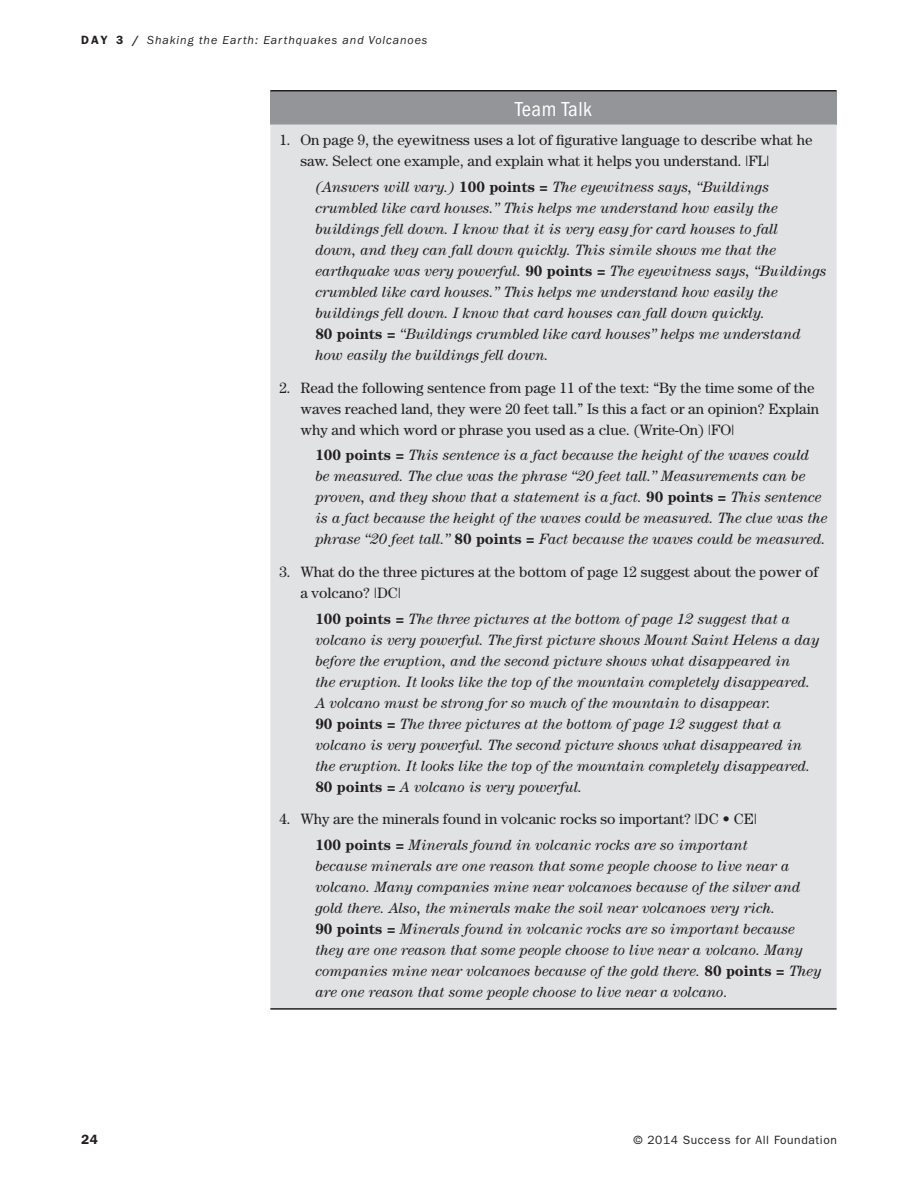
<style>
.page{position:relative;width:918px;height:1188px;background:#fff}
.page>*{position:absolute;margin:0;border:0;box-sizing:border-box;transform-origin:0 0}
.t1{font:condensed 21px "Franklin Gothic";letter-spacing:.025em;color:#fff}
.t2{font:italic 15px/21px "Century";color:#231f20}
.t3{font:15px/21px "Century";color:#231f20}
.t4{font:600 13.5px "Franklin Gothic";color:#231f20}
.t5{font:italic 12px "Franklin Gothic";letter-spacing:.075em;color:#231f20}
.t6{font:12px "Franklin Gothic";letter-spacing:.05em;color:#231f20}
.s1{font-weight:600;font-style:normal}
.s2{font-weight:700;font-style:normal}
.s3{font-weight:700}
.s4{font-style:italic}
</style>
<div class="page">
<div style="left:270px;top:91px;width:567px;height:33px;background:#939598"></div>
<div style="left:270px;top:124px;width:567px;height:884px;background:#e1e2e4"></div>
<hr style="left:270px;top:90px;width:567px;height:2px;background:#231f20">
<hr style="left:270px;top:1008px;width:567px;height:2px;background:#231f20">
<p class="t5" style="left:81px;top:33px;width:348px"><span class="s1">Day 3 /</span> Shaking the Earth: Earthquakes and Volcanoes</p>
<h1 class="t1" style="left:515px;top:97px;width:78px">Team Talk</h1>
<p class="t3" style="left:300px;top:129px;width:514px;text-indent:-21px">1. On page 9, the eyewitness uses a lot of figurative language to describe what he saw. Select one example, and explain what it helps you understand. |FL|</p>
<p class="t2" style="left:315px;top:176px;width:513px">(Answers will vary.) <span class="s2">100 points =</span> The eyewitness says, “Buildings crumbled like card houses.” This helps me understand how easily the buildings fell down. I know that it is very easy for card houses to fall<br>down, and they can fall down quickly. This simile shows me that the earthquake was very powerful. <span class="s2">90 points =</span> The eyewitness says, “Buildings crumbled like card houses.” This helps me understand how easily the buildings fell down. I know that card houses can fall down quickly.<br><span class="s2">80 points =</span> “Buildings crumbled like card houses” helps me understand how easily the buildings fell down.</p>
<p class="t3" style="left:300px;top:377px;width:520px;text-indent:-21px">2. Read the following sentence from page 11 of the text: “By the time some of the waves reached land, they were 20 feet tall.” Is this a fact or an opinion? Explain why and which word or phrase you used as a clue. (Write‑On) |FO|</p>
<p class="t2" style="left:315px;top:444px;width:514px"><span class="s2">100 points =</span> This sentence is a fact because the height of the waves could<br>be measured. The clue was the phrase “20 feet tall.” Measurements can be proven, and they show that a statement is a fact. <span class="s2">90 points =</span> This sentence is a fact because the height of the waves could be measured. The clue was the phrase “20 feet tall.” <span class="s2">80 points =</span> Fact because the waves could be measured.</p>
<p class="t3" style="left:300px;top:561px;width:519px;text-indent:-21px">3. What do the three pictures at the bottom of page 12 suggest about the power of a volcano? |DC|</p>
<p class="t2" style="left:315px;top:608px;width:506px"><span class="s2">100 points =</span> The three pictures at the bottom of page 12 suggest that a volcano is very powerful. The first picture shows Mount Saint Helens a day before the eruption, and the second picture shows what disappeared in<br>the eruption. It looks like the top of the mountain completely disappeared.<br>A volcano must be strong for so much of the mountain to disappear.<br><span class="s2">90 points =</span> The three pictures at the bottom of page 12 suggest that a volcano is very powerful. The second picture shows what disappeared in the eruption. It looks like the top of the mountain completely disappeared.<br><span class="s2">80 points =</span> A volcano is very powerful.</p>
<p class="t3" style="left:315px;top:806px;width:443px;line-height:25.5px;text-indent:-36px">4. Why are the minerals found in volcanic rocks so important? |DC • CE|<br><span class="s3">100 points =</span> <span class="s4">Minerals found in volcanic rocks are so important</span></p>
<p class="t2" style="left:315px;top:855px;width:508px">because minerals are one reason that some people choose to live near a volcano. Many companies mine near volcanoes because of the silver and gold there. Also, the minerals make the soil near volcanoes very rich.<br><span class="s2">90 points =</span> Minerals found in volcanic rocks are so important because they are one reason that some people choose to live near a volcano. Many companies mine near volcanoes because of the gold there. <span class="s2">80 points =</span> They are one reason that some people choose to live near a volcano.</p>
<p class="t4" style="left:81px;top:1132px;width:18px">24</p>
<p class="t6" style="left:633px;top:1133px;width:205px">© 2014 Success for All Foundation</p>
</div>
